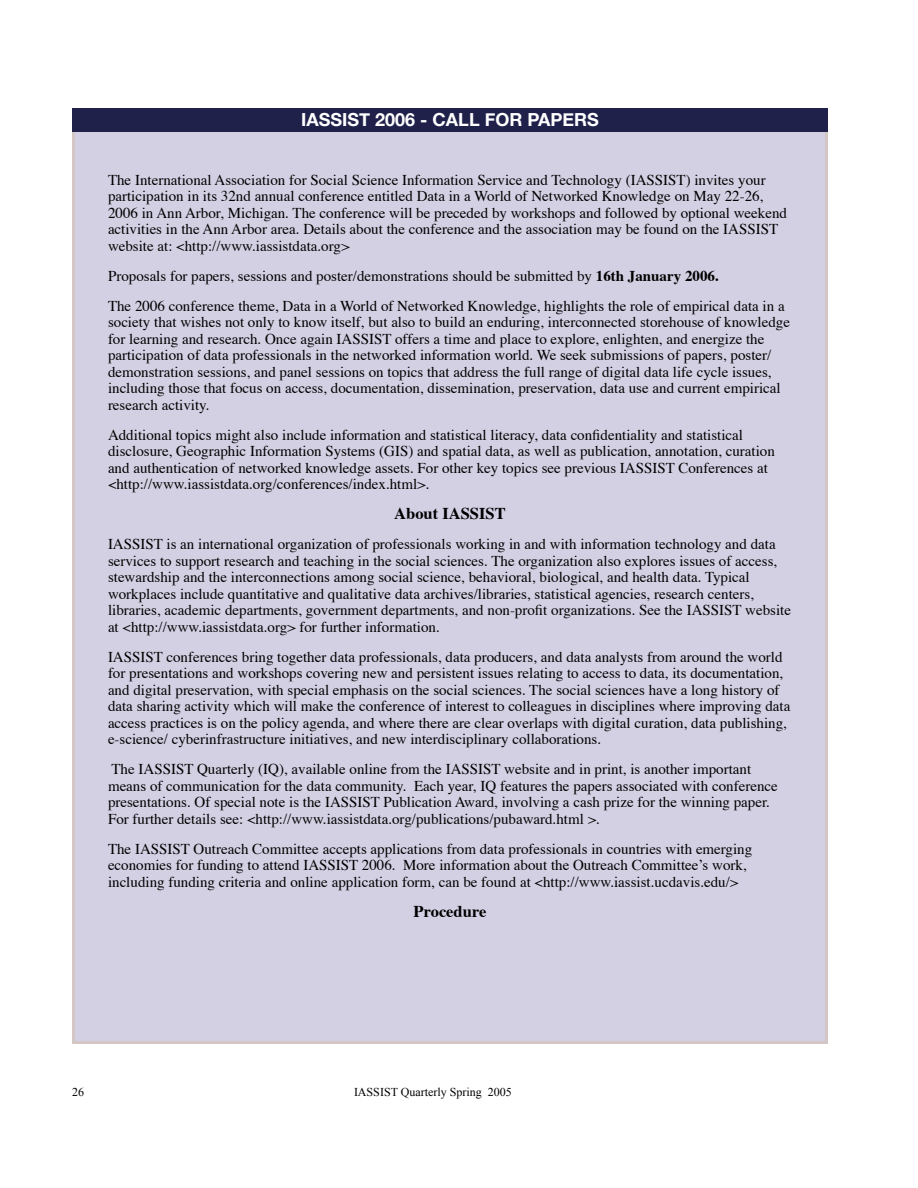
<style>
.page{position:relative;width:918px;height:1188px;background:#fff}
.page>*{position:absolute;margin:0;border:0;box-sizing:border-box;transform-origin:0 0}
.t1{font:700 18px "Helvetica Neue";color:#fff}
.t2{font:700 16.5px "Times";color:#000}
.t3{font:15px/16.5px "Times";color:#000}
.t4{font:12px "Times New Roman";color:#000}
.s1{font-weight:700}
</style>
<div class="page">
<div style="left:72px;top:132px;width:756px;height:912px;background:#d3d0e3"></div>
<div style="left:72px;top:108px;width:756px;height:18px;background:#1f214b"></div>
<div style="left:72px;top:126px;width:756px;height:6px;background:#1f214b"></div>
<p class="t1" style="left:301px;top:108px;width:299px">IASSIST 2006 - CALL FOR PAPERS</p>
<p class="t3" style="left:108px;top:170px;width:681px">The International Association for Social Science Information Service and Technology (IASSIST) invites your participation in its 32nd annual conference entitled Data in a World of Networked Knowledge on May 22-26, 2006 in Ann Arbor, Michigan. The conference will be preceded by workshops and followed by optional weekend activities in the Ann Arbor area. Details about the conference and the association may be found on the IASSIST website at: &lt;http://www.iassistdata.org&gt;</p>
<p class="t3" style="left:108px;top:259px;width:678px;line-height:30px">Proposals for papers, sessions and poster/demonstrations should be submitted by <span class="s1">16th January 2006.<br></span>The 2006 conference theme, Data in a World of Networked Knowledge, highlights the role of empirical data in a</p>
<p class="t3" style="left:108px;top:312px;width:684px">society that wishes not only to know itself, but also to build an enduring, interconnected storehouse of knowledge for learning and research. Once again IASSIST offers a time and place to explore, enlighten, and energize the participation of data professionals in the networked information world. We seek submissions of papers, poster/ demonstration sessions, and panel sessions on topics that address the full range of digital data life cycle issues, including those that focus on access, documentation, dissemination, preservation, data use and current empirical research activity.</p>
<p class="t3" style="left:108px;top:425px;width:668px">Additional topics might also include information and statistical literacy, data confidentiality and statistical disclosure, Geographic Information Systems (GIS) and spatial data, as well as publication, annotation, curation and authentication of networked knowledge assets. For other key topics see previous IASSIST Conferences at &lt;http://www.iassistdata.org/conferences/index.html&gt;.</p>
<p class="t2" style="left:394px;top:498px;width:113px">About IASSIST</p>
<p class="t3" style="left:108px;top:534px;width:685px">IASSIST is an international organization of professionals working in and with information technology and data services to support research and teaching in the social sciences. The organization also explores issues of access, stewardship and the interconnections among social science, behavioral, biological, and health data. Typical workplaces include quantitative and qualitative data archives/libraries, statistical agencies, research centers, libraries, academic departments, government departments, and non-profit organizations. See the IASSIST website at &lt;http://www.iassistdata.org&gt; for further information.</p>
<p class="t3" style="left:108px;top:647px;width:684px">IASSIST conferences bring together data professionals, data producers, and data analysts from around the world for presentations and workshops covering new and persistent issues relating to access to data, its documentation, and digital preservation, with special emphasis on the social sciences. The social sciences have a long history of data sharing activity which will make the conference of interest to colleagues in disciplines where improving data access practices is on the policy agenda, and where there are clear overlaps with digital curation, data publishing, e-science/ cyberinfrastructure initiatives, and new interdisciplinary collaborations.</p>
<p class="t3" style="left:108px;top:759px;width:671px">The IASSIST Quarterly (IQ), available online from the IASSIST website and in print, is another important means of communication for the data community. Each year, IQ features the papers associated with conference presentations. Of special note is the IASSIST Publication Award, involving a cash prize for the winning paper.<br>For further details see: &lt;http://www.iassistdata.org/publications/pubaward.html &gt;.</p>
<p class="t3" style="left:108px;top:839px;width:646px">The IASSIST Outreach Committee accepts applications from data professionals in countries with emerging economies for funding to attend IASSIST 2006. More information about the Outreach Committee’s work, including funding criteria and online application form, can be found at &lt;http://www.iassist.ucdavis.edu/&gt;</p>
<p class="t2" style="left:414px;top:895px;width:74px">Procedure</p>
<p class="t4" style="left:72px;top:1085px;width:13px">26</p>
<p class="t4" style="left:354px;top:1085px;width:159px">IASSIST Quarterly Spring 2005</p>
</div>
